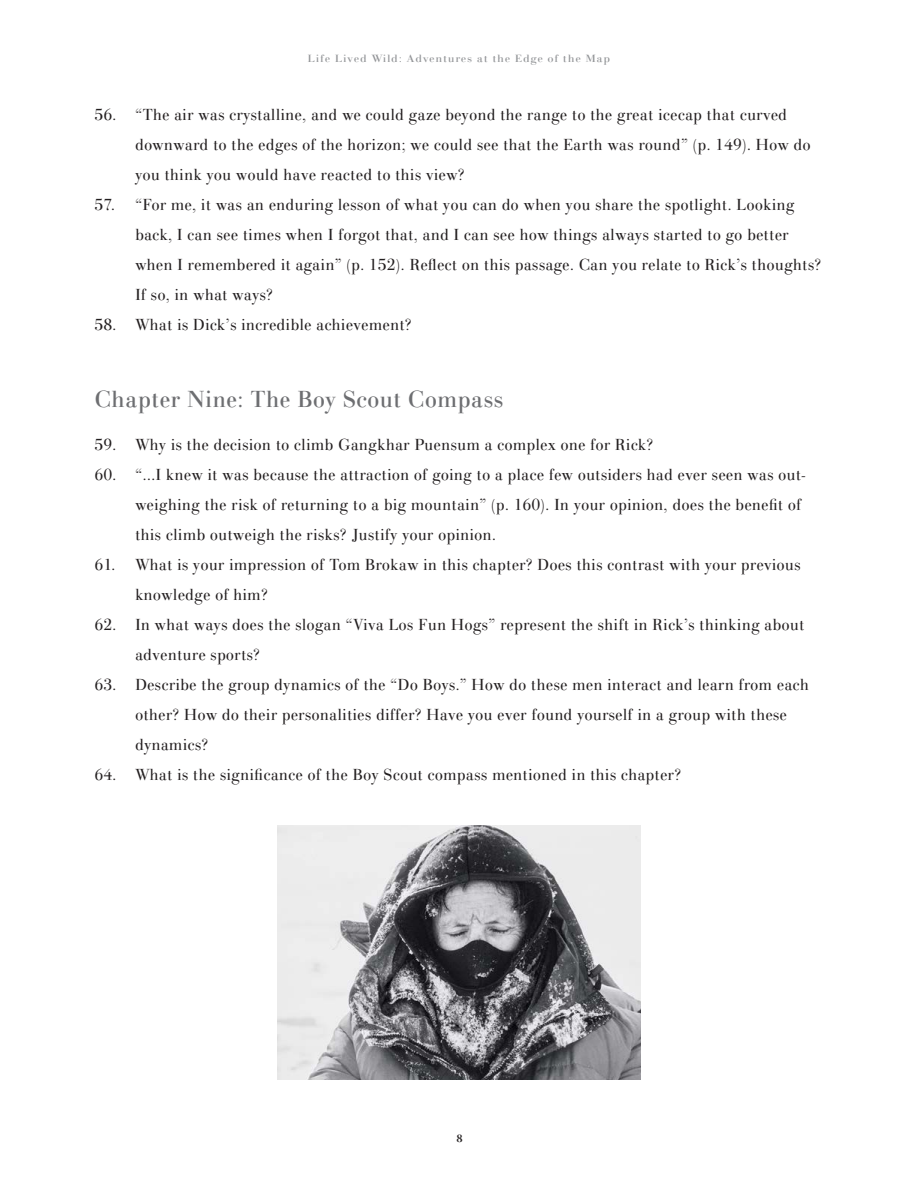
<style>
.page{position:relative;width:918px;height:1188px;background:#fff}
.page>*{position:absolute;margin:0;border:0;box-sizing:border-box;transform-origin:0 0}
.t1{font:24px "Gianotten LT Pro";letter-spacing:-.005em;color:#6d6e71}
.t2{font:300 16.5px/30px "Gianotten LT Pro";color:#231f20}
.t3{font:10.8px "Gianotten LT Pro";letter-spacing:.05em;color:#939598;scale:1.11 1}
.t4{font:700 10.8px "Gianotten LT Pro";color:#231f20}
</style>
<div class="page">
<img style="left:277px;top:826px;width:364px;height:254px">
<p class="t3" style="left:308px;top:52px;width:274px">Life Lived Wild: Adventures at the Edge of the Map</p>
<p class="t2" style="left:135px;top:99px;width:677px;text-indent:-41px">56. “The air was crystalline, and we could gaze beyond the range to the great icecap that curved downward to the edges of the horizon; we could see that the Earth was round” (p. 149). How do you think you would have reacted to this view?</p>
<p class="t2" style="left:135px;top:189px;width:688px;text-indent:-41px">57. “For me, it was an enduring lesson of what you can do when you share the spotlight. Looking back, I can see times when I forgot that, and I can see how things always started to go better when I remembered it again” (p. 152). Reflect on this passage. Can you relate to Rick’s thoughts?<br>If so, in what ways?</p>
<p class="t2" style="left:94px;top:309px;width:319px">58. What is Dick’s incredible achievement?</p>
<h1 class="t1" style="left:94px;top:384px;width:411px">Chapter Nine: The Boy Scout Compass</h1>
<p class="t2" style="left:94px;top:430px;width:560px">59. Why is the decision to climb Gangkhar Puensum a complex one for Rick?</p>
<p class="t2" style="left:135px;top:460px;width:673px;text-indent:-41px">60. “...I knew it was because the attraction of going to a place few outsiders had ever seen was out&shy;weighing the risk of returning to a big mountain” (p. 160). In your opinion, does the benefit of this climb outweigh the risks? Justify your opinion.</p>
<p class="t2" style="left:135px;top:550px;width:667px;text-indent:-41px">61. What is your impression of Tom Brokaw in this chapter? Does this contrast with your previous knowledge of him?</p>
<p class="t2" style="left:135px;top:610px;width:671px;text-indent:-41px">62. In what ways does the slogan “Viva Los Fun Hogs” represent the shift in Rick’s thinking about adventure sports?</p>
<p class="t2" style="left:135px;top:670px;width:676px;text-indent:-41px">63. Describe the group dynamics of the “Do Boys.” How do these men interact and learn from each other? How do their personalities differ? Have you ever found yourself in a group with these dynamics?</p>
<p class="t2" style="left:95px;top:760px;width:588px">64. What is the significance of the Boy Scout compass mentioned in this chapter?</p>
<p class="t4" style="left:457px;top:1131px;width:8px">8</p>
</div>
